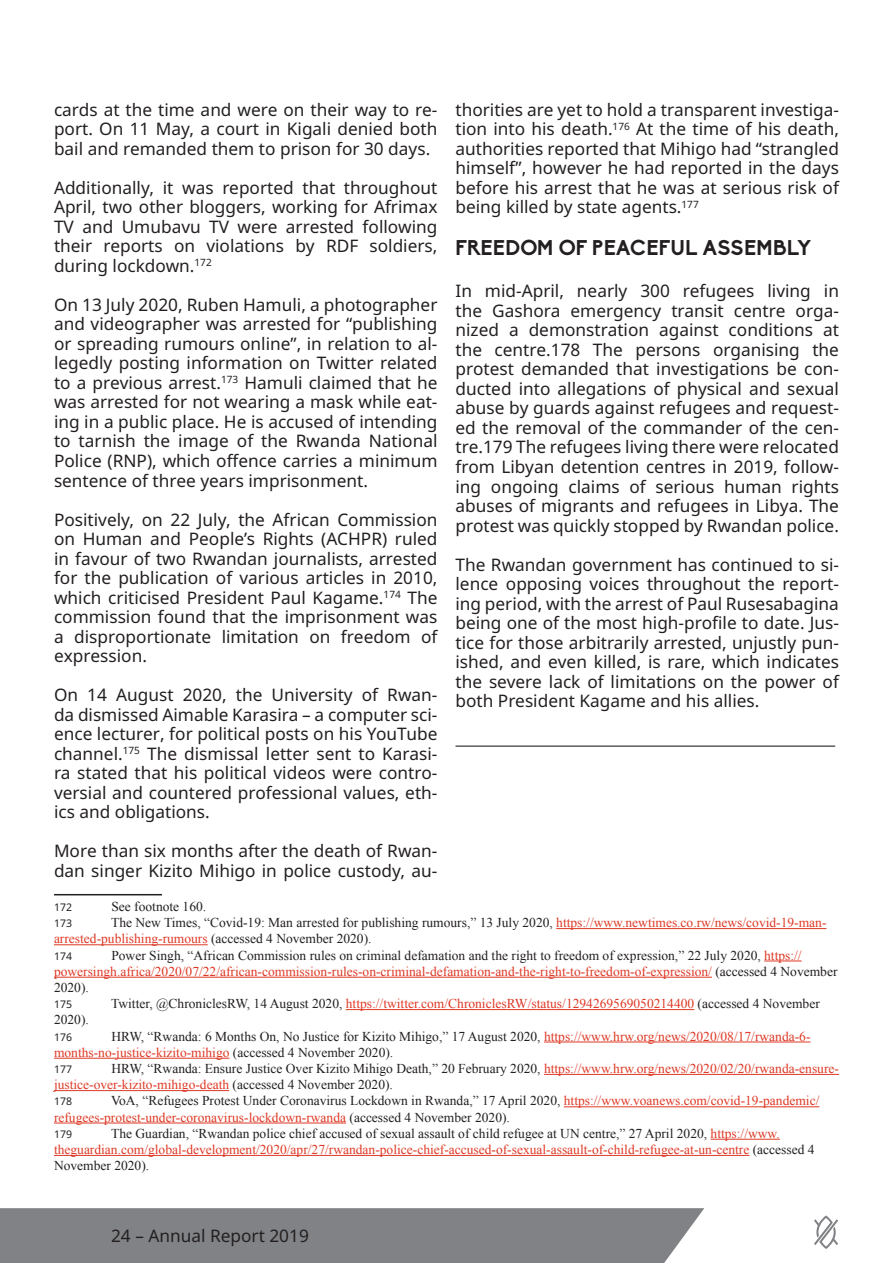
<style>
.page{position:relative;width:893px;height:1263px;background:#fff}
.page>*{position:absolute;margin:0;border:0;box-sizing:border-box;transform-origin:0 0}
.Subheader{font:700 21px "Biko";color:#231f20}
.Paragraph_Style_1{font:17.25px/19.5px "Noto Sans UI";color:#231f20;text-align:justify}
.Footnote{font:13.5px/16.2px "Times New Roman";color:#de3926}
.Footnote-2{font:13.5px/16.2px "Times New Roman";color:#231f20}
.Footnote-3{font:10.5px "Noto Sans UI";color:#231f20}
.s1{color:#de3926}
.s2{color:#231f20}
</style>
<div class="page">
<svg style="left:814px;top:1215px;width:24px;height:34px"></svg>
<div style="left:0;top:1208px;width:704px;height:55px;background:#808285"></div>
<hr style="left:54px;top:894px;width:108px;height:1px;background:#231f20">
<hr style="left:556px;top:928px;width:270px;height:1px;background:#de3926">
<hr style="left:54px;top:944px;width:154px;height:1px;background:#de3926">
<hr style="left:764px;top:961px;width:38px;height:1px;background:#de3926">
<hr style="left:54px;top:977px;width:658px;height:1px;background:#de3926">
<hr style="left:346px;top:1009px;width:348px;height:1px;background:#de3926">
<hr style="left:544px;top:1042px;width:266px;height:1px;background:#de3926">
<hr style="left:54px;top:1058px;width:175px;height:1px;background:#de3926">
<hr style="left:544px;top:1074px;width:295px;height:1px;background:#de3926">
<hr style="left:54px;top:1090px;width:175px;height:1px;background:#de3926">
<hr style="left:564px;top:1106px;width:255px;height:1px;background:#de3926">
<hr style="left:54px;top:1123px;width:292px;height:1px;background:#de3926">
<hr style="left:711px;top:1139px;width:69px;height:1px;background:#de3926">
<hr style="left:54px;top:1155px;width:695px;height:1px;background:#de3926">
<hr style="left:455px;top:745px;width:380px;height:2px;background:#231f20">
<p class="Paragraph_Style_1" style="left:455px;top:100px;width:385px">thorities are yet to hold a transparent investiga&shy;tion into his death.<sup>176</sup> At the time of his death, authorities reported that Mihigo had “strangled himself”, however he had reported in the days before his arrest that he was at serious risk of being killed by state agents.<sup>177</sup></p>
<p class="Subheader" style="left:455px;top:235px;width:357px">FREEDOM OF PEACEFUL ASSEMBLY</p>
<p class="Paragraph_Style_1" style="left:455px;top:281px;width:385px">In mid-April, nearly 300 refugees living in the Gashora emergency transit centre orga&shy;nized a demonstration against conditions at the centre.178 The persons organising the protest demanded that investigations be con&shy;ducted into allegations of physical and sexual abuse by guards against refugees and request&shy;ed the removal of the commander of the cen&shy;tre.179 The refugees living there were relocated from Libyan detention centres in 2019, follow&shy;ing ongoing claims of serious human rights abuses of migrants and refugees in Libya. The protest was quickly stopped by Rwandan police.</p>
<p class="Paragraph_Style_1" style="left:455px;top:554px;width:385px">The Rwandan government has continued to si&shy;lence opposing voices throughout the report&shy;ing period, with the arrest of Paul Rusesabagina being one of the most high-profile to date. Jus&shy;tice for those arbitrarily arrested, unjustly pun&shy;ished, and even killed, is rare, which indicates the severe lack of limitations on the power of both President Kagame and his allies.</p>
<p class="Paragraph_Style_1" style="left:54px;top:100px;width:385px">cards at the time and were on their way to re&shy;port. On 11 May, a court in Kigali denied both bail and remanded them to prison for 30 days.</p>
<p class="Paragraph_Style_1" style="left:54px;top:178px;width:385px">Additionally, it was reported that throughout April, two other bloggers, working for Afrimax TV and Umubavu TV were arrested following their reports on violations by RDF soldiers, during lockdown.<sup>172</sup></p>
<p class="Paragraph_Style_1" style="left:54px;top:295px;width:385px">On 13 July 2020, Ruben Hamuli, a photographer and videographer was arrested for “publishing or spreading rumours online”, in relation to al&shy;legedly posting information on Twitter related to a previous arrest.<sup>173</sup> Hamuli claimed that he was arrested for not wearing a mask while eat&shy;ing in a public place. He is accused of intending to tarnish the image of the Rwanda National Police (RNP), which offence carries a minimum sentence of three years imprisonment.</p>
<p class="Paragraph_Style_1" style="left:54px;top:509px;width:385px">Positively, on 22 July, the African Commission on Human and People’s Rights (ACHPR) ruled in favour of two Rwandan journalists, arrested for the publication of various articles in 2010, which criticised President Paul Kagame.<sup>174</sup> The commission found that the imprisonment was a disproportionate limitation on freedom of expression.</p>
<p class="Paragraph_Style_1" style="left:54px;top:685px;width:385px">On 14 August 2020, the University of Rwan&shy;da dismissed Aimable Karasira – a computer sci&shy;ence lecturer, for political posts on his YouTube channel.<sup>175</sup> The dismissal letter sent to Karasi&shy;ra stated that his political videos were contro&shy;versial and countered professional values, eth&shy;ics and obligations.</p>
<p class="Paragraph_Style_1" style="left:54px;top:841px;width:385px">More than six months after the death of Rwan&shy;dan singer Kizito Mihigo in police custody, au-</p>
<p class="Footnote-3" style="left:54px;top:900px;width:20px">172</p>
<p class="Footnote-2" style="left:111px;top:898px;width:96px">See footnote 160.</p>
<p class="Footnote-3" style="left:54px;top:916px;width:20px">173</p>
<p class="Footnote-2" style="left:54px;top:914px;width:774px;text-indent:57px">The New Times, “Covid-19: Man arrested for publishing rumours,” 13 July 2020, <span class="s1">https://www.newtimes.co.rw/news/covid-19-man&shy;arrested-publishing-rumours</span> (accessed 4 November 2020).</p>
<p class="Footnote-3" style="left:54px;top:948px;width:20px">174</p>
<p class="Footnote" style="left:54px;top:947px;width:785px;text-indent:57px"><span class="s2">Power Singh, “African Commission rules on criminal defamation and the right to freedom of expression,” 22 July 2020,</span> https:// powersingh.africa/2020/07/22/african-commission-rules-on-criminal-defamation-and-the-right-to-freedom-of-expression/ <span class="s2">(accessed 4 November<br>2020).</span></p>
<p class="Footnote-3" style="left:54px;top:997px;width:20px">175</p>
<p class="Footnote" style="left:111px;top:995px;width:710px"><span class="s2">Twitter, @ChroniclesRW, 14 August 2020,</span> https://twitter.com/ChroniclesRW/status/1294269569050214400 <span class="s2">(accessed 4 November</span></p>
<p class="Footnote-2" style="left:54px;top:1011px;width:36px">2020).</p>
<p class="Footnote-3" style="left:54px;top:1029px;width:20px">176</p>
<p class="Footnote-2" style="left:54px;top:1028px;width:758px;text-indent:57px">HRW, “Rwanda: 6 Months On, No Justice for Kizito Mihigo,” 17 August 2020, <span class="s1">https://www.hrw.org/news/2020/08/17/rwanda-6- months-no-justice-kizito-mihigo</span> (accessed 4 November 2020).</p>
<p class="Footnote-3" style="left:54px;top:1062px;width:20px">177</p>
<p class="Footnote-2" style="left:54px;top:1060px;width:786px;text-indent:57px">HRW, “Rwanda: Ensure Justice Over Kizito Mihigo Death,” 20 February 2020, <span class="s1">https://www.hrw.org/news/2020/02/20/rwanda-ensure&shy;justice-over-kizito-mihigo-death</span> (accessed 4 November 2020).</p>
<p class="Footnote-3" style="left:54px;top:1094px;width:20px">178</p>
<p class="Footnote" style="left:54px;top:1092px;width:767px;text-indent:57px"><span class="s2">VoA, “Refugees Protest Under Coronavirus Lockdown in Rwanda,” 17 April 2020,</span> https://www.voanews.com/covid-19-pandemic/ refugees-protest-under-coronavirus-lockdown-rwanda <span class="s2">(accessed 4 November 2020).</span></p>
<p class="Footnote-3" style="left:54px;top:1127px;width:20px">179</p>
<p class="Footnote" style="left:54px;top:1125px;width:762px;text-indent:57px"><span class="s2">The Guardian, “Rwandan police chief accused of sexual assault of child refugee at UN centre,” 27 April 2020,</span> https://www. theguardian.com/global-development/2020/apr/27/rwandan-police-chief-accused-of-sexual-assault-of-child-refugee-at-un-centre <span class="s2">(accessed 4<br>November 2020).</span></p>
<p class="Paragraph_Style_1" style="left:111px;top:1225px;width:199px">24 – Annual Report 2019</p>
</div>
